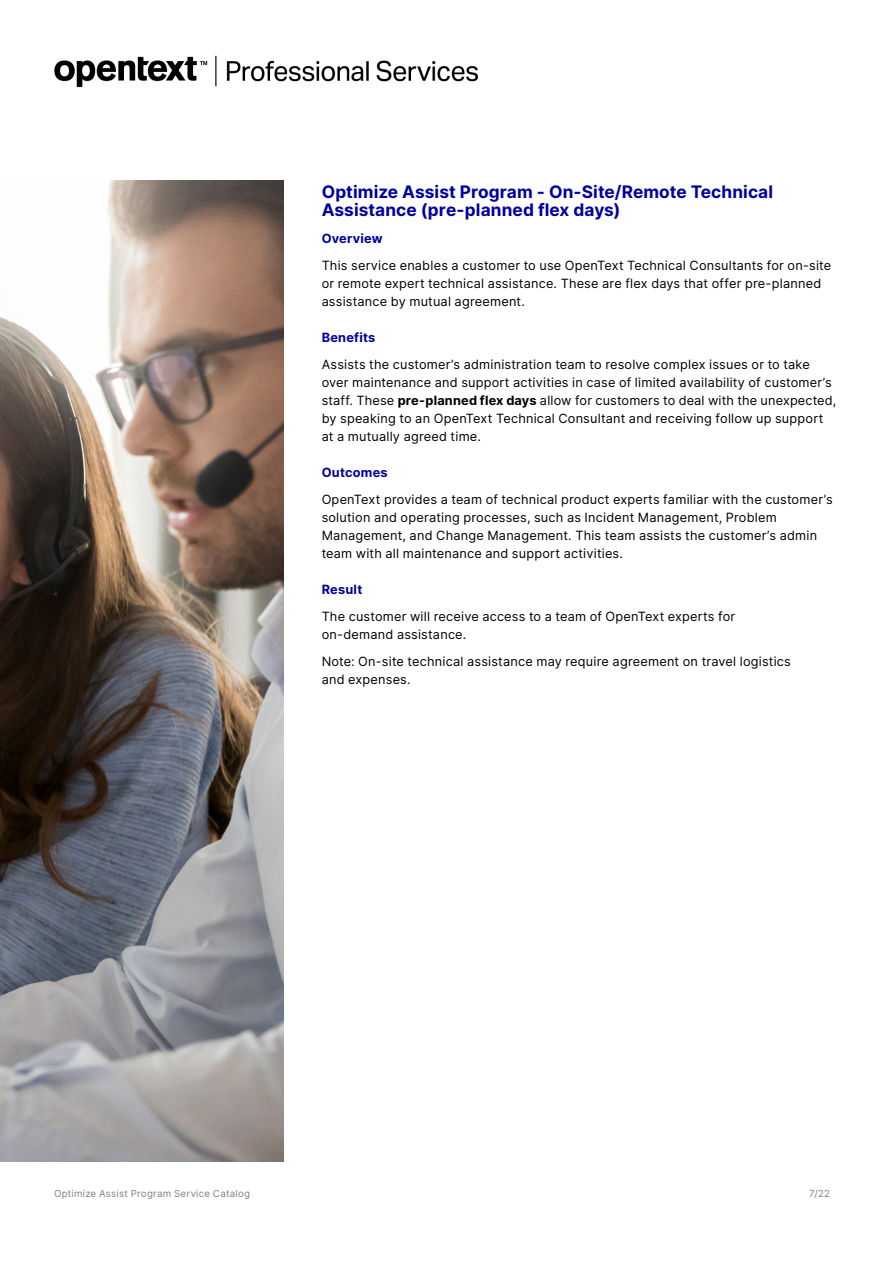
<style>
.page{position:relative;width:893px;height:1263px;background:#fff}
.page>*{position:absolute;margin:0;border:0;box-sizing:border-box;transform-origin:0 0}
.t1{font:700 17.25px/18px "Inter";letter-spacing:.005em;color:#00009f}
.Body{font:12.75px/18px "Inter";letter-spacing:.015em;color:#000}
.H4__USE_AFTER_H3{font:700 12.75px "Inter";letter-spacing:.015em;color:#00009f}
.t2{font:9.75px "Inter";letter-spacing:.025em;color:#808080}
.s1{font-weight:700}
</style>
<div class="page">
<img style="left:54px;top:55px;width:424px;height:33px">
<img style="left:0;top:180px;width:284px;height:981px">
<h3 class="t1" style="left:322px;top:182px;width:453px">Optimize Assist Program - On-Site/Remote Technical<br>Assistance (pre-planned flex days)</h3>
<h4 class="H4__USE_AFTER_H3" style="left:322px;top:229px;width:63px">Overview</h4>
<p class="Body" style="left:322px;top:256px;width:511px">This service enables a customer to use OpenText Technical Consultants for on-site or remote expert technical assistance. These are flex days that offer pre-planned assistance by mutual agreement.</p>
<h4 class="H4__USE_AFTER_H3" style="left:322px;top:328px;width:55px">Benefits</h4>
<p class="Body" style="left:322px;top:355px;width:516px">Assists the customer’s administration team to resolve complex issues or to take over maintenance and support activities in case of limited availability of customer’s staff. These <span class="s1">pre-planned flex days</span> allow for customers to deal with the unexpected, by speaking to an OpenText Technical Consultant and receiving follow up support at a mutually agreed time.</p>
<h4 class="H4__USE_AFTER_H3" style="left:322px;top:463px;width:67px">Outcomes</h4>
<p class="Body" style="left:322px;top:490px;width:512px">OpenText provides a team of technical product experts familiar with the customer’s solution and operating processes, such as Incident Management, Problem Management, and Change Management. This team assists the customer’s admin team with all maintenance and support activities.</p>
<h4 class="H4__USE_AFTER_H3" style="left:322px;top:580px;width:42px">Result</h4>
<p class="Body" style="left:322px;top:607px;width:415px">The customer will receive access to a team of OpenText experts for on-demand assistance.</p>
<p class="Body" style="left:322px;top:652px;width:471px">Note: On-site technical assistance may require agreement on travel logistics and expenses.</p>
<p class="t2" style="left:54px;top:1186px;width:198px">Optimize Assist Program Service Catalog</p>
<p class="t2" style="left:809px;top:1186px;width:22px">7/22</p>
</div>
